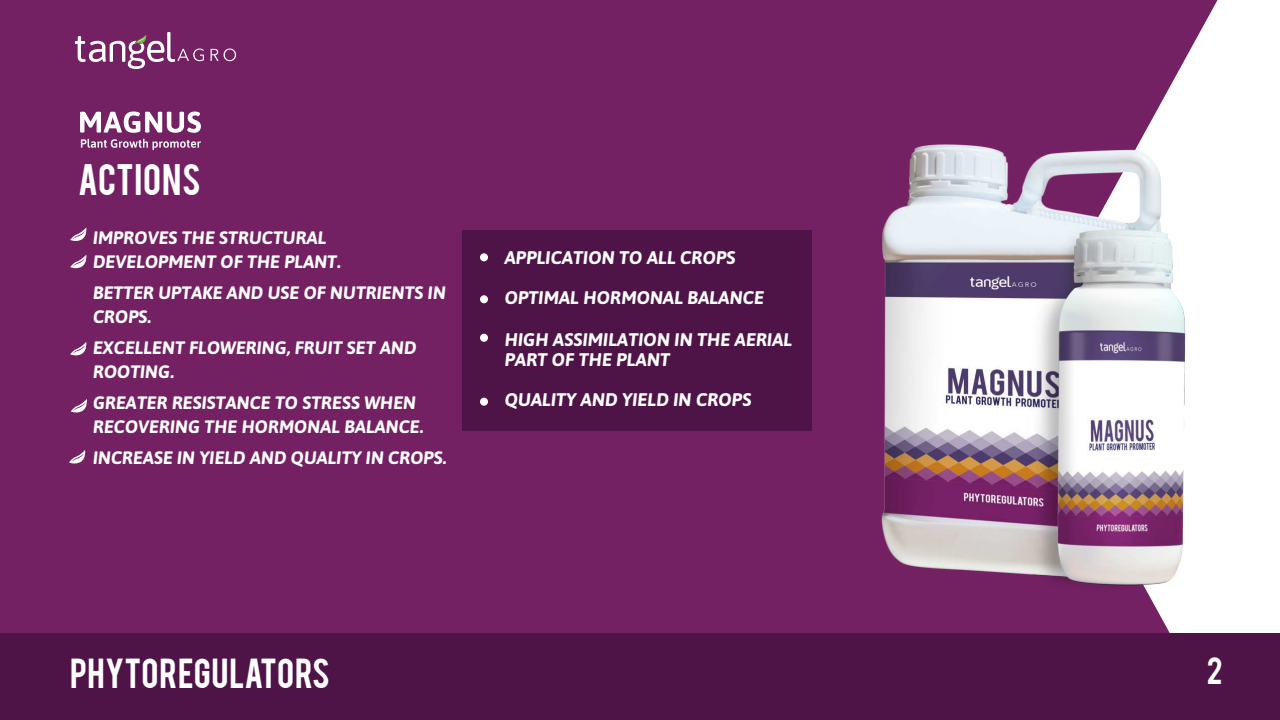
<style>
.page{position:relative;width:1280px;height:720px;background:#fff}
.page>*{position:absolute;margin:0;border:0;box-sizing:border-box;transform-origin:0 0}
.t1{font:34.7px "Bebas";letter-spacing:.02em;color:#fff}
.t2{font:33px "Bebas";letter-spacing:.005em;color:#fff}
.t3{font:30px "Bebas";color:#fff}
.t4{font:italic 700 18.3px/39.9px "Asap";color:#fff}
.t5{font:italic 700 18px/24px "Asap";color:#fff}
</style>
<div class="page">
<div style="left:0;top:0;width:1218px;height:633px;background:#732163"></div>
<svg style="left:75px;top:32px;width:129px;height:37px"></svg>
<svg style="left:211px;top:49px;width:25px;height:12px"></svg>
<div style="left:0;top:633px;width:1280px;height:87px;background:#4f1447"></div>
<svg style="left:70px;top:227px;width:17px;height:14px"></svg>
<svg style="left:70px;top:255px;width:17px;height:13px"></svg>
<svg style="left:70px;top:342px;width:17px;height:13px"></svg>
<svg style="left:71px;top:399px;width:17px;height:14px"></svg>
<svg style="left:69px;top:450px;width:17px;height:13px"></svg>
<div style="left:462px;top:230px;width:350px;height:201px;background:#4f1447"></div>
<div style="left:480px;top:253px;width:8px;height:8px;background:#fff;border-radius:50%"></div>
<div style="left:480px;top:295px;width:8px;height:8px;background:#fff;border-radius:50%"></div>
<div style="left:480px;top:334px;width:8px;height:8px;background:#fff;border-radius:50%"></div>
<div style="left:480px;top:398px;width:8px;height:8px;background:#fff;border-radius:50%"></div>
<svg style="left:81px;top:139px;width:120px;height:11px"></svg>
<svg style="left:80px;top:112px;width:121px;height:21px"></svg>
<img style="left:859px;top:130px;width:333px;height:472px">
<h1 class="t1" style="left:78px;top:160px;width:124px">ACTIONS</h1>
<p class="t5" style="left:93px;top:227px;width:249px">IMPROVES THE STRUCTURAL<br>DEVELOPMENT OF THE PLANT.</p>
<p class="t5" style="left:93px;top:282px;width:354px">BETTER UPTAKE AND USE OF NUTRIENTS IN<br>CROPS.</p>
<p class="t5" style="left:93px;top:337px;width:325px">EXCELLENT FLOWERING, FRUIT SET AND<br>ROOTING.</p>
<p class="t5" style="left:93px;top:392px;width:332px">GREATER RESISTANCE TO STRESS WHEN<br>RECOVERING THE HORMONAL BALANCE.</p>
<p class="t5" style="left:93px;top:447px;width:355px">INCREASE IN YIELD AND QUALITY IN CROPS.</p>
<p class="t4" style="left:505px;top:239px;width:261px">APPLICATION TO ALL CROPS<br>OPTIMAL HORMONAL BALANCE</p>
<p class="t4" style="left:505px;top:331px;width:289px;line-height:19.5px">HIGH ASSIMILATION IN THE AERIAL<br>PART OF THE PLANT</p>
<p class="t4" style="left:505px;top:382px;width:248px">QUALITY AND YIELD IN CROPS</p>
<h2 class="t2" style="left:70px;top:654px;width:261px">PHYTOREGULATORS</h2>
<h3 class="t3" style="left:1207px;top:653px;width:17px">2</h3>
</div>
